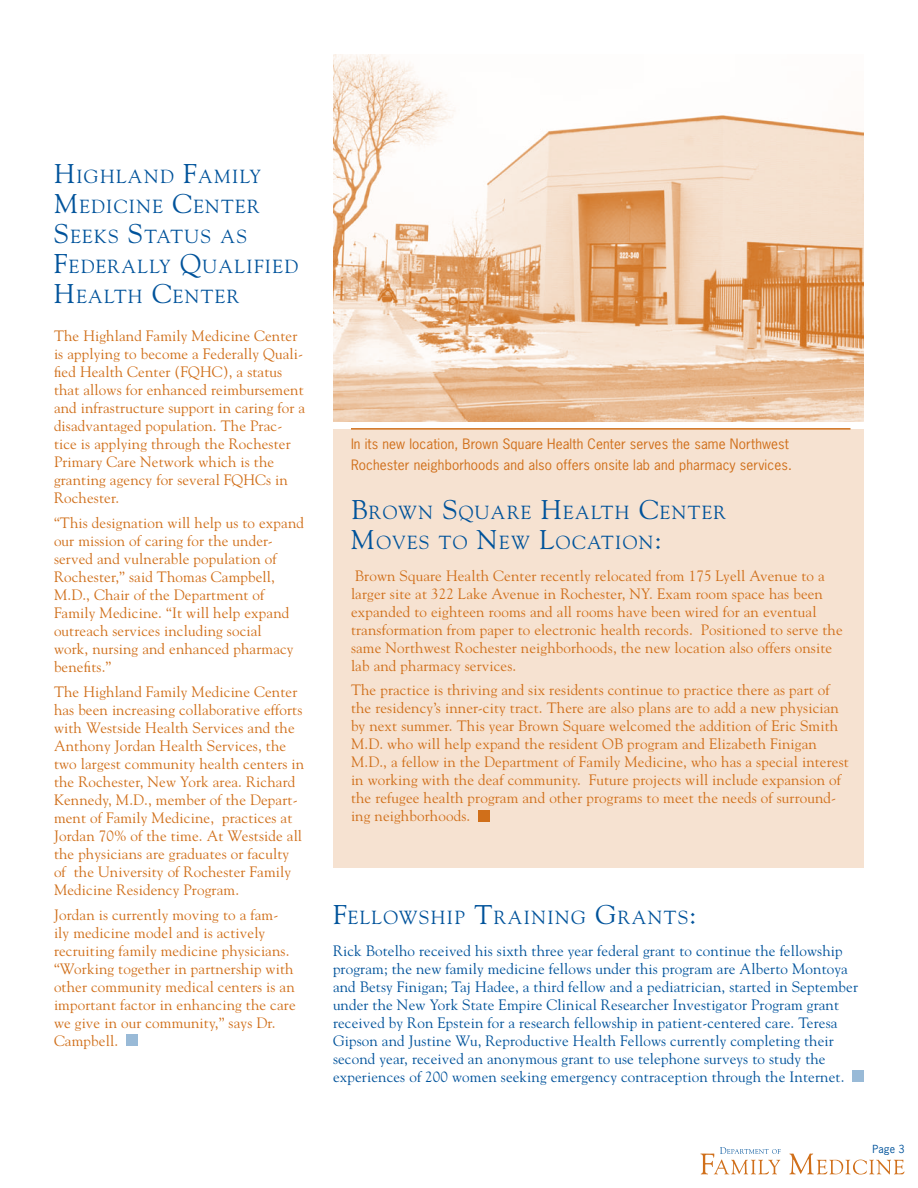
<style>
.page{position:relative;width:918px;height:1188px;background:#fff}
.page>*{position:absolute;margin:0;border:0;box-sizing:border-box;transform-origin:0 0}
.t1{font:18.9px/30px "Goudy";letter-spacing:.07em;color:#00539b}
.t2{font:15px/18px "Goudy";letter-spacing:.01em;color:#d06f1a}
.t3{font:15px/18px "Goudy";letter-spacing:.01em;color:#00539b}
.t4{font:13.5px/21px "News Gothic Std";letter-spacing:.01em;color:#d06f1a}
.t5{font:10.5px "News Gothic Std";color:#00539b}
.s1{font-size:27px}
</style>
<div class="page">
<svg style="left:700px;top:1147px;width:81px;height:27px"></svg>
<div style="left:333px;top:429px;width:531px;height:438px;background:#f6e2d1"></div>
<img style="left:333px;top:54px;width:531px;height:367px">
<div style="left:478px;top:810px;width:11px;height:11px;background:#d06f1a"></div>
<div style="left:126px;top:1035px;width:11px;height:11px;background:#99bad7"></div>
<hr style="left:351px;top:428px;width:499px;height:2px;background:#d06f1a">
<div style="left:852px;top:1071px;width:11px;height:11px;background:#99bad7"></div>
<svg style="left:789px;top:1153px;width:115px;height:21px"></svg>
<p class="t1" style="left:54px;top:161px;width:246px"><span class="s1">H</span>ighland <span class="s1">F</span>amily<br><span class="s1">M</span>edicine <span class="s1">C</span>enter<br><span class="s1">S</span>eeks <span class="s1">S</span>tatus as<br><span class="s1">F</span>ederally <span class="s1">Q</span>ualified<br><span class="s1">H</span>ealth <span class="s1">C</span>enter</p>
<p class="t2" style="left:54px;top:327px;width:253px">The Highland Family Medicine Center is applying to become a Federally Quali&shy;fied Health Center (FQHC), a status that allows for enhanced reimbursement and infrastructure support in caring for a disadvantaged population. The Prac&shy;tice is applying through the Rochester Primary Care Network which is the granting agency for several FQHCs in Rochester.</p>
<p class="t2" style="left:54px;top:514px;width:252px">“This designation will help us to expand our mission of caring for the under&shy;served and vulnerable population of Rochester,” said Thomas Campbell, M.D., Chair of the Department of Family Medicine. “It will help expand outreach services including social<br>work, nursing and enhanced pharmacy benefits.”</p>
<p class="t2" style="left:54px;top:682px;width:252px">The Highland Family Medicine Center has been increasing collaborative efforts with Westside Health Services and the Anthony Jordan Health Services, the two largest community health centers in the Rochester, New York area. Richard Kennedy, M.D., member of the Depart&shy;ment of Family Medicine, practices at Jordan 70% of the time. At Westside all the physicians are graduates or faculty of the University of Rochester Family Medicine Residency Program.</p>
<p class="t2" style="left:54px;top:905px;width:243px">Jordan is currently moving to a fam&shy;ily medicine model and is actively recruiting family medicine physicians. “Working together in partnership with other community medical centers is an important factor in enhancing the care we give in our community,” says Dr.<br>Campbell.</p>
<p class="t4" style="left:351px;top:433px;width:442px">In its new location, Brown Square Health Center serves the same Northwest<br>Rochester neighborhoods and also offers onsite lab and pharmacy services.</p>
<p class="t1" style="left:351px;top:497px;width:377px"><span class="s1">B</span>rown <span class="s1">S</span>quare <span class="s1">H</span>ealth <span class="s1">C</span>enter<br><span class="s1">M</span>oves to <span class="s1">N</span>ew <span class="s1">L</span>ocation<span class="s1">:</span></p>
<p class="t2" style="left:351px;top:566px;width:493px">Brown Square Health Center recently relocated from 175 Lyell Avenue to a larger site at 322 Lake Avenue in Rochester, NY. Exam room space has been expanded to eighteen rooms and all rooms have been wired for an eventual transformation from paper to electronic health records. Positioned to serve the same Northwest Rochester neighborhoods, the new location also offers onsite lab and pharmacy services.</p>
<p class="t2" style="left:351px;top:681px;width:499px">The practice is thriving and six residents continue to practice there as part of the residency’s inner-city tract. There are also plans are to add a new physician by next summer. This year Brown Square welcomed the addition of Eric Smith M.D. who will help expand the resident OB program and Elizabeth Finigan M.D., a fellow in the Department of Family Medicine, who has a special interest in working with the deaf community. Future projects will include expansion of the refugee health program and other programs to meet the needs of surround&shy;ing neighborhoods.</p>
<p class="t1" style="left:333px;top:902px;width:365px"><span class="s1">F</span>ellowship <span class="s1">T</span>raining <span class="s1">G</span>rants<span class="s1">:</span></p>
<p class="t3" style="left:333px;top:941px;width:526px">Rick Botelho received his sixth three year federal grant to continue the fellowship program; the new family medicine fellows under this program are Alberto Montoya and Betsy Finigan; Taj Hadee, a third fellow and a pediatrician, started in September under the New York State Empire Clinical Researcher Investigator Program grant received by Ron Epstein for a research fellowship in patient-centered care. Teresa Gipson and Justine Wu, Reproductive Health Fellows currently completing their second year, received an anonymous grant to use telephone surveys to study the experiences of 200 women seeking emergency contraception through the Internet.</p>
<p class="t5" style="left:873px;top:1143px;width:24px">Page</p>
</div>
